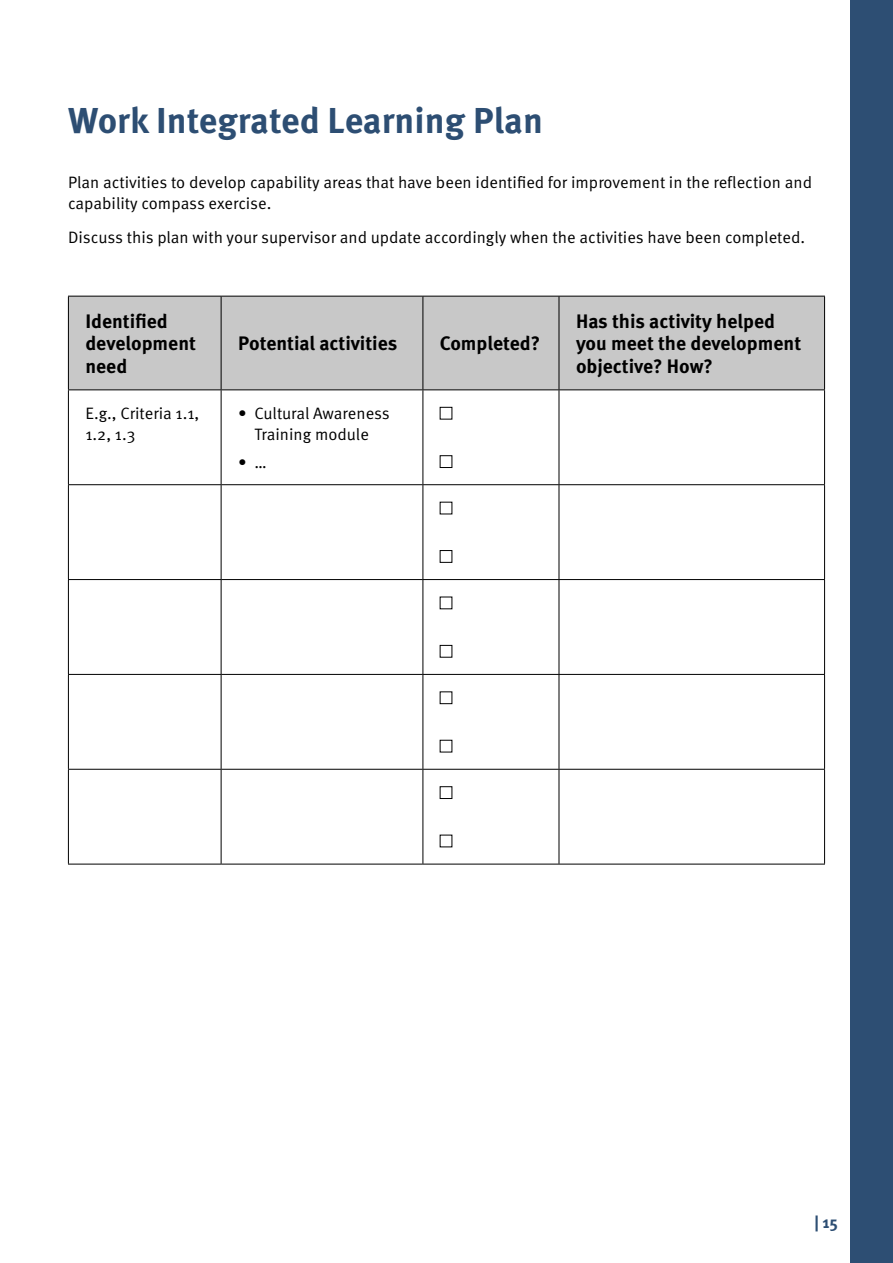
<style>
.page{position:relative;width:893px;height:1263px;background:#fff}
.page>*{position:absolute;margin:0;border:0;box-sizing:border-box;transform-origin:0 0}
.t1{font:700 36px "Meta Pro";color:#2d4e73}
.t2{font:700 19.5px/22.5px "Meta Pro";color:#000}
.t3{font:16.5px/21px "Meta Pro Norm";color:#000}
.t4{font:700 16.5px "Meta Pro";color:#2d4e73}
</style>
<div class="page">
<div style="left:850px;top:0;width:43px;height:1263px;background:#2d4e73"></div>
<div style="left:69px;top:297px;width:755px;height:92px;background:#c8c8c8"></div>
<svg style="left:69px;top:390px;width:755px;height:474px"></svg>
<hr style="left:68px;top:296px;width:153px;height:1px;background:#000">
<hr style="left:68px;top:296px;width:1px;height:93px;background:#000">
<hr style="left:68px;top:580px;width:1px;height:94px;background:#000">
<hr style="left:68px;top:674px;width:153px;height:1px;background:#000">
<hr style="left:68px;top:675px;width:1px;height:94px;background:#000">
<hr style="left:68px;top:769px;width:153px;height:1px;background:#000">
<hr style="left:68px;top:770px;width:1px;height:94px;background:#000">
<hr style="left:68px;top:864px;width:153px;height:1px;background:#000">
<hr style="left:68px;top:389px;width:153px;height:1px;background:#000">
<hr style="left:68px;top:390px;width:1px;height:94px;background:#000">
<hr style="left:221px;top:389px;width:202px;height:1px;background:#000">
<hr style="left:423px;top:389px;width:136px;height:1px;background:#000">
<hr style="left:559px;top:389px;width:266px;height:1px;background:#000">
<hr style="left:68px;top:484px;width:153px;height:1px;background:#000">
<hr style="left:68px;top:485px;width:1px;height:94px;background:#000">
<hr style="left:221px;top:484px;width:202px;height:1px;background:#000">
<hr style="left:423px;top:484px;width:136px;height:1px;background:#000">
<hr style="left:559px;top:484px;width:266px;height:1px;background:#000">
<hr style="left:68px;top:579px;width:153px;height:1px;background:#000">
<hr style="left:221px;top:579px;width:202px;height:1px;background:#000">
<hr style="left:423px;top:579px;width:136px;height:1px;background:#000">
<hr style="left:559px;top:579px;width:266px;height:1px;background:#000">
<hr style="left:221px;top:296px;width:202px;height:1px;background:#000">
<hr style="left:221px;top:296px;width:1px;height:93px;background:#000">
<hr style="left:221px;top:390px;width:1px;height:94px;background:#000">
<hr style="left:221px;top:485px;width:1px;height:94px;background:#000">
<hr style="left:221px;top:580px;width:1px;height:94px;background:#000">
<hr style="left:221px;top:674px;width:202px;height:1px;background:#000">
<hr style="left:221px;top:675px;width:1px;height:94px;background:#000">
<hr style="left:221px;top:769px;width:202px;height:1px;background:#000">
<hr style="left:221px;top:770px;width:1px;height:94px;background:#000">
<hr style="left:221px;top:864px;width:202px;height:1px;background:#000">
<hr style="left:423px;top:296px;width:136px;height:1px;background:#000">
<hr style="left:423px;top:296px;width:1px;height:93px;background:#000">
<hr style="left:423px;top:390px;width:1px;height:94px;background:#000">
<hr style="left:423px;top:485px;width:1px;height:94px;background:#000">
<hr style="left:423px;top:580px;width:1px;height:94px;background:#000">
<hr style="left:423px;top:674px;width:136px;height:1px;background:#000">
<hr style="left:423px;top:675px;width:1px;height:94px;background:#000">
<hr style="left:423px;top:769px;width:136px;height:1px;background:#000">
<hr style="left:423px;top:770px;width:1px;height:94px;background:#000">
<hr style="left:423px;top:864px;width:136px;height:1px;background:#000">
<hr style="left:559px;top:296px;width:266px;height:1px;background:#000">
<hr style="left:559px;top:296px;width:1px;height:93px;background:#000">
<hr style="left:824px;top:296px;width:1px;height:93px;background:#000">
<hr style="left:559px;top:390px;width:1px;height:94px;background:#000">
<hr style="left:824px;top:390px;width:1px;height:94px;background:#000">
<hr style="left:559px;top:485px;width:1px;height:94px;background:#000">
<hr style="left:824px;top:485px;width:1px;height:94px;background:#000">
<hr style="left:559px;top:580px;width:1px;height:94px;background:#000">
<hr style="left:824px;top:580px;width:1px;height:94px;background:#000">
<hr style="left:559px;top:674px;width:266px;height:1px;background:#000">
<hr style="left:559px;top:675px;width:1px;height:94px;background:#000">
<hr style="left:824px;top:675px;width:1px;height:94px;background:#000">
<hr style="left:559px;top:769px;width:266px;height:1px;background:#000">
<hr style="left:559px;top:770px;width:1px;height:94px;background:#000">
<hr style="left:824px;top:770px;width:1px;height:94px;background:#000">
<hr style="left:559px;top:864px;width:266px;height:1px;background:#000">
<div style="left:440px;top:407px;width:12px;height:12px;border:1px solid #000"></div>
<div style="left:440px;top:455px;width:12px;height:13px;border:1px solid #000"></div>
<div style="left:440px;top:645px;width:12px;height:12px;border:1px solid #000"></div>
<div style="left:440px;top:692px;width:12px;height:12px;border:1px solid #000"></div>
<div style="left:440px;top:786px;width:12px;height:13px;border:1px solid #000"></div>
<h1 class="t1" style="left:68px;top:93px;width:476px">Work Integrated Learning Plan</h1>
<p class="t3" style="left:68px;top:171px;width:746px">Plan activities to develop capability areas that have been identified for improvement in the reflection and capability compass exercise.</p>
<p class="t3" style="left:68px;top:226px;width:739px">Discuss this plan with your supervisor and update accordingly when the activities have been completed.</p>
<p class="t2" style="left:85px;top:309px;width:112px">Identified development need</p>
<p class="t2" style="left:238px;top:331px;width:161px">Potential activities</p>
<p class="t2" style="left:440px;top:331px;width:102px">Completed?</p>
<p class="t3" style="left:85px;top:402px;width:115px">E.g., Criteria 1.1,<br>1.2, 1.3</p>
<p class="t3" style="left:238px;top:402px;width:153px;text-align:center">• Cultural Awareness<br>Training module</p>
<p class="t3" style="left:238px;top:450px;width:30px">• …</p>
<p class="t2" style="left:576px;top:309px;width:227px">Has this activity helped you meet the development objective? How?</p>
<p class="t4" style="left:814px;top:1209px;width:25px">| 15</p>
</div>
